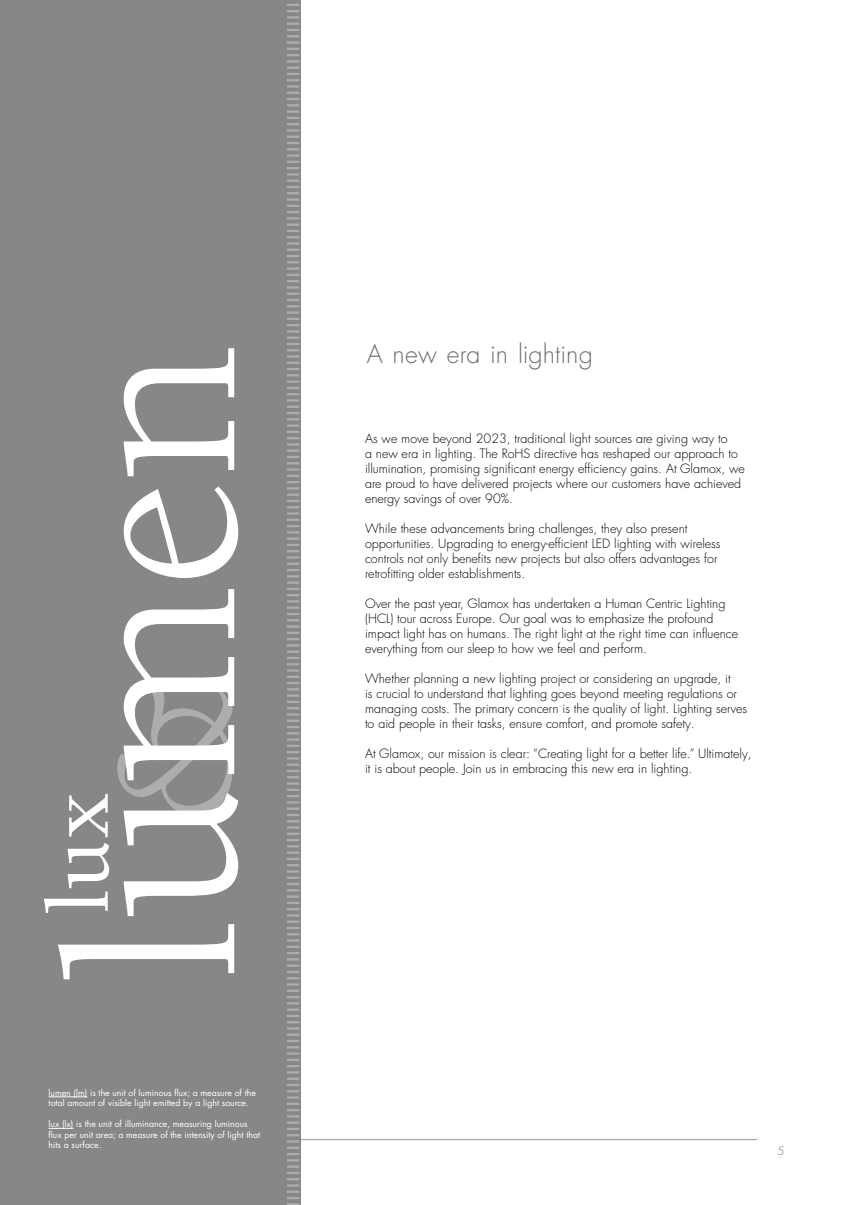
<style>
.page{position:relative;width:851px;height:1205px;background:#fff}
.page>*{position:absolute;margin:0;border:0;box-sizing:border-box;transform-origin:0 0}
.t1{font:250px "Berkeley Std";color:#fff}
.t2{font:171.38px "Berkeley Std";color:#fff}
.t3{font:500 90.5px "Berkeley Std";color:#fff}
.t4{font:300 25px "Futura LT Pro";letter-spacing:.005em;color:#6e6e6e}
.t5{font:300 12.5px/15px "Futura LT Pro";color:#000}
.t6{font:300 11.25px "Futura LT Pro";color:#6e6e6e}
.t7{font:8.75px/10.5px "Futura LT Pro";color:#fff}
</style>
<div class="page">
<hr style="left:89px;top:1139px;width:668px;height:1px;background:#a7a7a8">
<div style="left:0;top:0;width:300px;height:1205px;background:#868786"></div>
<svg style="left:287px;top:4px;width:12px;height:1201px"></svg>
<hr style="left:49px;top:1096px;width:38px;height:1px;background:#fff">
<svg style="left:49px;top:1128px;width:24px;height:1px"></svg>
<h1 class="t1" style="left:21px;top:984px;width:640px;rotate:-90deg">lumen</h1>
<h2 class="t2" style="left:83px;top:823px;width:141px;rotate:-90deg">&amp;</h2>
<h3 class="t3" style="left:31px;top:915px;width:124px;rotate:-90deg">lux</h3>
<p class="t7" style="left:49px;top:1087px;width:209px">lumen (lm) is the unit of luminous flux; a measure of the total amount of visible light emitted by a light source.</p>
<p class="t7" style="left:49px;top:1119px;width:213px">lux (lx) is the unit of illuminance, measuring luminous flux per unit area; a measure of the intensity of light that hits a surface.</p>
<h3 class="t4" style="left:367px;top:338px;width:227px">A new era in lighting</h3>
<p class="t5" style="left:365px;top:431px;width:381px">As we move beyond 2023, traditional light sources are giving way to<br>a new era in lighting. The RoHS directive has reshaped our approach to illumination, promising significant energy efficiency gains. At Glamox, we are proud to have delivered projects where our customers have achieved energy savings of over 90%.</p>
<p class="t5" style="left:365px;top:521px;width:357px">While these advancements bring challenges, they also present opportunities. Upgrading to energy-efficient LED lighting with wireless controls not only benefits new projects but also offers advantages for retrofitting older establishments.</p>
<p class="t5" style="left:365px;top:596px;width:374px">Over the past year, Glamox has undertaken a Human Centric Lighting (HCL) tour across Europe. Our goal was to emphasize the profound impact light has on humans. The right light at the right time can influence everything from our sleep to how we feel and perform.</p>
<p class="t5" style="left:365px;top:671px;width:383px">Whether planning a new lighting project or considering an upgrade, it<br>is crucial to understand that lighting goes beyond meeting regulations or managing costs. The primary concern is the quality of light. Lighting serves to aid people in their tasks, ensure comfort, and promote safety.</p>
<p class="t5" style="left:365px;top:746px;width:388px">At Glamox, our mission is clear: “Creating light for a better life.” Ultimately, it is about people. Join us in embracing this new era in lighting.</p>
<p class="t6" style="left:777px;top:1143px;width:8px">5</p>
</div>
